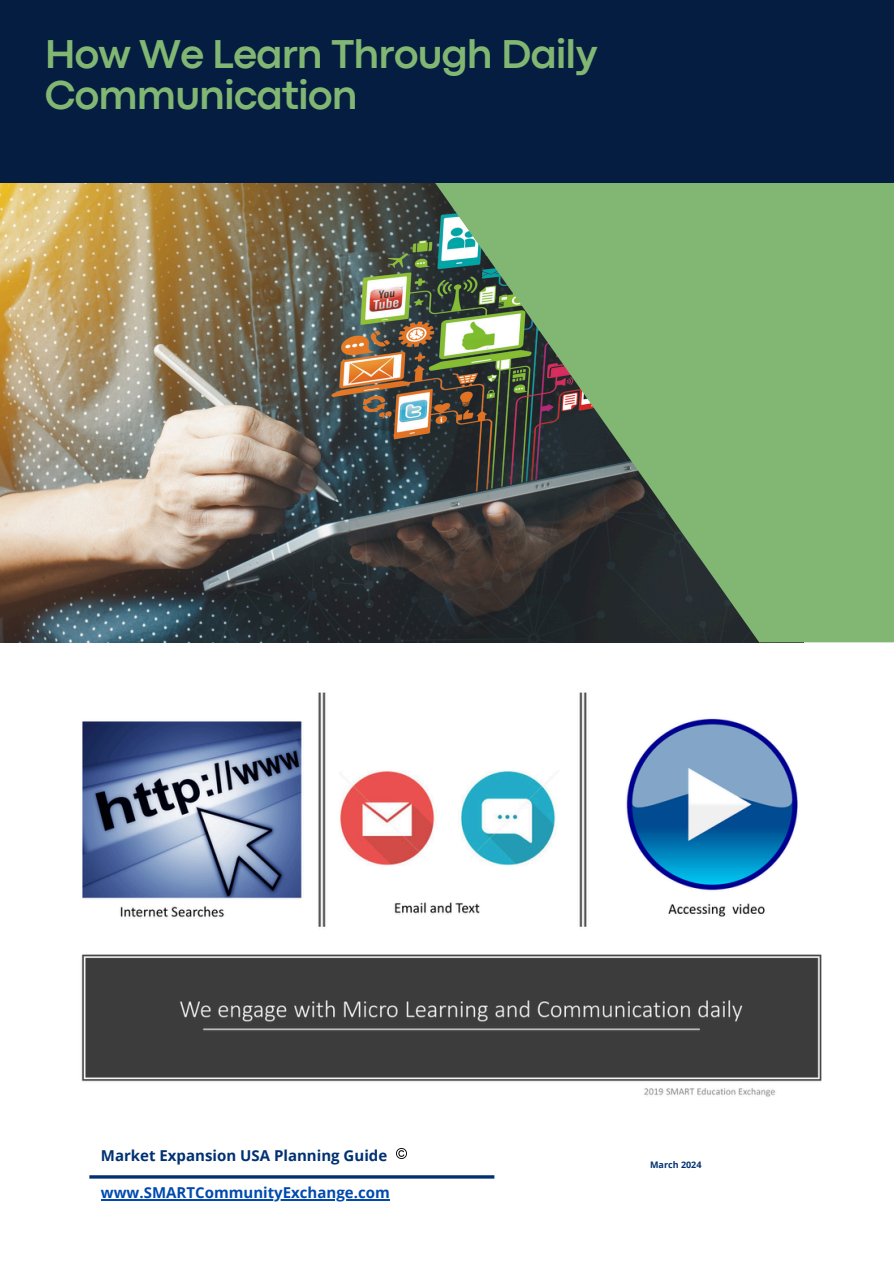
<style>
.page{position:relative;width:894px;height:1264px;background:#fff}
.page>*{position:absolute;margin:0;border:0;box-sizing:border-box;transform-origin:0 0}
.t1{font:700 42px/41.7px "Codec Pro";letter-spacing:-.025em;color:#81b673}
.t2{font:700 15px "Open Sans";color:#003172}
.t3{font:700 15px "Open Sans";color:#004aad}
.t4{font:700 9px "Open Sans";color:#003172}
</style>
<div class="page">
<img style="left:0;top:183px;width:435px;height:459px">
<svg style="left:435px;top:183px;width:458px;height:459px;background:#698d60"></svg>
<div style="left:0;top:0;width:893px;height:183px;background:#051d40"></div>
<img style="left:81px;top:692px;width:741px;height:405px">
<hr style="left:89px;top:1175px;width:405px;height:3px;background:#003172">
<svg style="left:396px;top:1148px;width:10px;height:10px"></svg>
<hr style="left:101px;top:1199px;width:288px;height:1px;background:#004aad">
<p class="t1" style="left:45px;top:36px;width:554px">How We Learn Through Daily<br>Communication</p>
<p class="t2" style="left:101px;top:1144px;width:288px">Market Expansion USA Planning Guide</p>
<p class="t3" style="left:101px;top:1181px;width:290px">www.SMARTCommunityExchange.com</p>
<h2 class="t4" style="left:650px;top:1157px;width:53px">March 2024</h2>
</div>
